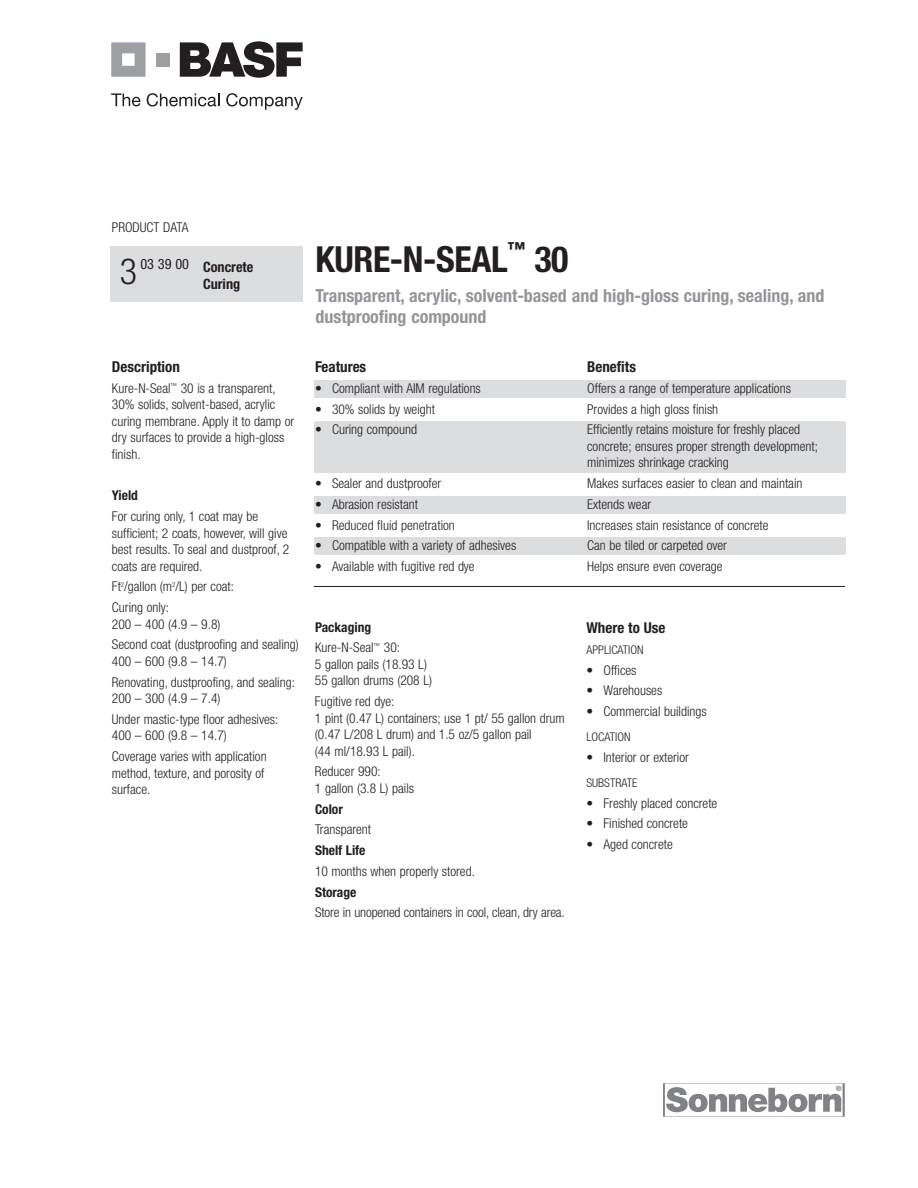
<style>
.page{position:relative;width:918px;height:1188px;background:#fff}
.page>*{position:absolute;margin:0;border:0;box-sizing:border-box;transform-origin:0 0}
.t1{font:700 condensed 36px "Helvetica Neue";letter-spacing:-.01em;color:#231f20}
.t2{font:300 condensed 36px "Helvetica Neue";color:#231f20}
.t3{font:700 condensed 18px/21px "Helvetica Neue";color:#939598}
.t4{font:700 condensed 18px "Helvetica Neue";color:#231f20}
.t5{font:700 condensed 15px "Helvetica Neue";color:#231f20}
.t6{font:700 condensed 14.25px/16.5px "Helvetica Neue";color:#231f20}
.t7{font:condensed 14.25px "Helvetica Neue";color:#231f20}
.t8{font:300 condensed 13.5px/16.5px "Helvetica Neue";color:#231f20}
.t9{font:700 condensed 13.5px "Helvetica Neue";color:#231f20}
.t10{font:300 condensed 12px "Helvetica Neue";color:#231f20}
.t11{font:700 7.2px "Helvetica";color:#808285}
.s1{font-weight:700}
</style>
<div class="page">
<div style="left:315px;top:538px;width:531px;height:17px;background:#dcdddf"></div>
<div style="left:314px;top:497px;width:531px;height:17px;background:#dcdddf"></div>
<div style="left:314px;top:421px;width:531px;height:52px;background:#dcdddf"></div>
<div style="left:314px;top:380px;width:531px;height:17px;background:#dcdddf"></div>
<hr style="left:314px;top:586px;width:531px;height:1px;background:#231f20">
<svg style="left:111px;top:93px;width:30px;height:13px"></svg>
<svg style="left:147px;top:93px;width:72px;height:14px"></svg>
<svg style="left:226px;top:93px;width:77px;height:17px"></svg>
<svg style="left:180px;top:41px;width:123px;height:37px"></svg>
<svg style="left:111px;top:42px;width:35px;height:35px"></svg>
<div style="left:156px;top:53px;width:13px;height:13px;background:#9d9fa2"></div>
<div style="left:110px;top:246px;width:193px;height:55px;background:#dcdddf"></div>
<svg style="left:666px;top:1087px;width:175px;height:25px"></svg>
<p class="t8" style="left:112px;top:220px;width:78px">PRODUCT DATA</p>
<h1 class="t2" style="left:120px;top:258px;width:19px">3</h1>
<p class="t7" style="left:140px;top:259px;width:50px">03 39 00</p>
<p class="t6" style="left:203px;top:259px;width:52px">Concrete<br>Curing</p>
<p class="t5" style="left:112px;top:358px;width:69px">Description</p>
<p class="t8" style="left:112px;top:381px;width:184px">Kure-N-Seal<sup>™</sup> 30 is a transparent,<br>30% solids, solvent-based, acrylic curing membrane. Apply it to damp or dry surfaces to provide a high-gloss finish.</p>
<p class="t9" style="left:112px;top:488px;width:28px">Yield</p>
<p class="t8" style="left:112px;top:509px;width:179px">For curing only, 1 coat may be sufficient; 2 coats, however, will give best results. To seal and dustproof, 2 coats are required.</p>
<p class="t8" style="left:112px;top:578px;width:124px;line-height:20.7px">Ft<sup>2</sup>/gallon (m<sup>2</sup>/L) per coat:<br>Curing only:</p>
<p class="t8" style="left:112px;top:615px;width:188px;line-height:20.7px">200 – 400 (4.9 – 9.8)<br>Second coat (dustproofing and sealing)</p>
<p class="t8" style="left:112px;top:652px;width:185px;line-height:20.7px">400 – 600 (9.8 – 14.7)<br>Renovating, dustproofing, and sealing:</p>
<p class="t8" style="left:112px;top:689px;width:168px;line-height:20.7px">200 – 300 (4.9 – 7.4)<br>Under mastic-type floor adhesives:</p>
<p class="t8" style="left:112px;top:727px;width:156px;line-height:20.7px">400 – 600 (9.8 – 14.7)<br>Coverage varies with application</p>
<p class="t8" style="left:112px;top:766px;width:154px">method, texture, and porosity of surface.</p>
<h2 class="t4" style="left:508px;top:238px;width:19px">™</h2>
<h1 class="t1" style="left:315px;top:238px;width:194px">KURE-N-SEAL</h1>
<h1 class="t1" style="left:534px;top:238px;width:36px">30</h1>
<h2 class="t3" style="left:315px;top:285px;width:511px">Transparent, acrylic, solvent-based and high-gloss curing, sealing, and dustproofing compound</h2>
<p class="t5" style="left:315px;top:358px;width:53px">Features</p>
<p class="t5" style="left:587px;top:358px;width:50px">Benefits</p>
<p class="t8" style="left:315px;top:381px;width:167px">• Compliant with AIM regulations</p>
<p class="t8" style="left:587px;top:381px;width:205px">Offers a range of temperature applications</p>
<p class="t8" style="left:315px;top:402px;width:122px">• 30% solids by weight</p>
<p class="t8" style="left:587px;top:402px;width:133px">Provides a high gloss finish</p>
<p class="t8" style="left:315px;top:423px;width:104px">• Curing compound</p>
<p class="t8" style="left:587px;top:423px;width:232px">Efficiently retains moisture for freshly placed concrete; ensures proper strength development; minimizes shrinkage cracking</p>
<p class="t8" style="left:315px;top:476px;width:128px">• Sealer and dustproofer</p>
<p class="t8" style="left:587px;top:476px;width:217px">Makes surfaces easier to clean and maintain</p>
<p class="t8" style="left:315px;top:497px;width:105px">• Abrasion resistant</p>
<p class="t8" style="left:587px;top:497px;width:66px">Extends wear</p>
<p class="t8" style="left:315px;top:518px;width:141px">• Reduced fluid penetration</p>
<p class="t8" style="left:587px;top:518px;width:183px">Increases stain resistance of concrete</p>
<p class="t8" style="left:315px;top:539px;width:203px">• Compatible with a variety of adhesives</p>
<p class="t8" style="left:587px;top:539px;width:141px">Can be tiled or carpeted over</p>
<p class="t8" style="left:315px;top:559px;width:161px">• Available with fugitive red dye</p>
<p class="t8" style="left:587px;top:559px;width:137px">Helps ensure even coverage</p>
<p class="t8" style="left:315px;top:618px;width:87px;line-height:20.7px"><span class="s1">Packaging<br></span>Kure-N-Seal<sup>™</sup> 30:</p>
<p class="t8" style="left:315px;top:657px;width:119px">5 gallon pails (18.93 L)<br>55 gallon drums (208 L)</p>
<p class="t8" style="left:315px;top:694px;width:251px">Fugitive red dye:<br>1 pint (0.47 L) containers; use 1 pt/ 55 gallon drum (0.47 L/208 L drum) and 1.5 oz/5 gallon pail<br>(44 ml/18.93 L pail).</p>
<p class="t8" style="left:315px;top:765px;width:101px">Reducer 990:<br>1 gallon (3.8 L) pails</p>
<p class="t9" style="left:315px;top:801px;width:29px">Color</p>
<p class="t8" style="left:315px;top:823px;width:58px">Transparent</p>
<p class="t9" style="left:315px;top:842px;width:52px">Shelf Life</p>
<p class="t8" style="left:315px;top:864px;width:161px">10 months when properly stored.</p>
<p class="t9" style="left:315px;top:884px;width:43px">Storage</p>
<p class="t8" style="left:315px;top:906px;width:251px">Store in unopened containers in cool, clean, dry area.</p>
<p class="t5" style="left:586px;top:619px;width:81px">Where to Use</p>
<p class="t10" style="left:586px;top:645px;width:59px">APPLICATION</p>
<p class="t8" style="left:586px;top:663px;width:52px">• Offices</p>
<p class="t8" style="left:586px;top:683px;width:77px">• Warehouses</p>
<p class="t8" style="left:586px;top:704px;width:122px">• Commercial buildings</p>
<p class="t10" style="left:586px;top:733px;width:45px">LOCATION</p>
<p class="t8" style="left:586px;top:750px;width:104px">• Interior or exterior</p>
<p class="t10" style="left:586px;top:778px;width:52px">SUBSTRATE</p>
<p class="t8" style="left:586px;top:796px;width:132px">• Freshly placed concrete</p>
<p class="t8" style="left:586px;top:817px;width:103px">• Finished concrete</p>
<p class="t8" style="left:586px;top:837px;width:88px">• Aged concrete</p>
<p class="t11" style="left:836px;top:1085px;width:7px">®</p>
</div>
